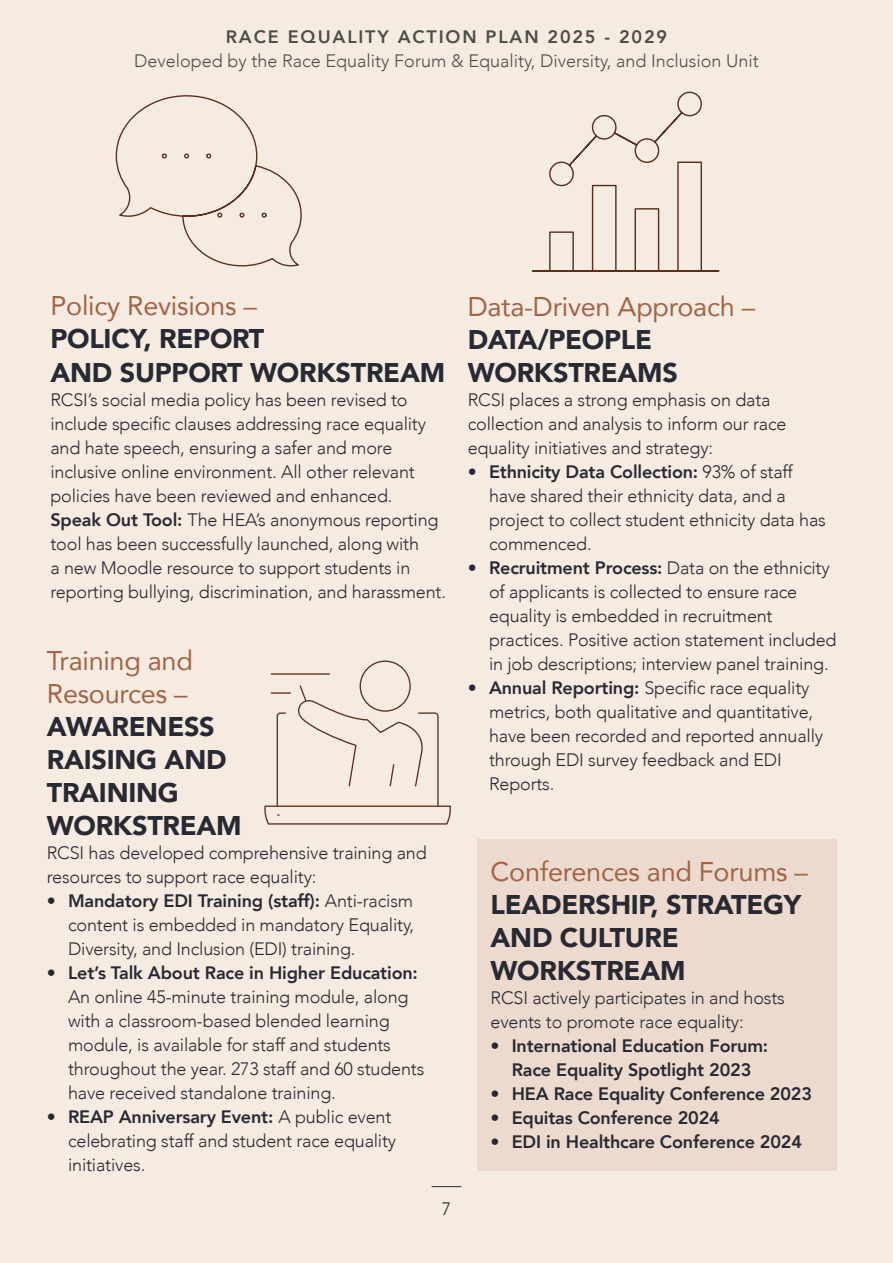
<style>
.page{position:relative;width:893px;height:1263px;background:#f6ebe1}
.page>*{position:absolute;margin:0;border:0;box-sizing:border-box;transform-origin:0 0}
.t1{font:900 27px/33px "Avenir";letter-spacing:-.01em;color:#282932}
.t2{font:27px/33px "Avenir";letter-spacing:-.01em;color:#a36446}
.t3{font:300 18px/24px "Avenir";letter-spacing:-.01em;color:#282932}
.t4{font:800 18px/24px "Avenir";letter-spacing:-.01em;color:#282932;text-align:center}
.t5{font:300 18px "Avenir";color:#4c4e4a}
.t6{font:800 18px "Avenir";letter-spacing:.1em;color:#4c4e4a}
.s1{font-weight:800}
.s2{font-weight:300}
</style>
<div class="page">
<svg style="left:432px;top:1186px;width:29px;height:1px"></svg>
<div style="left:477px;top:839px;width:360px;height:332px;background:#ebdacd"></div>
<svg style="left:531px;top:91px;width:189px;height:181px"></svg>
<svg style="left:264px;top:660px;width:187px;height:165px"></svg>
<svg style="left:115px;top:95px;width:187px;height:172px"></svg>
<p class="t6" style="left:226px;top:23px;width:443px">RACE EQUALITY ACTION PLAN 2025 - 2029</p>
<p class="t5" style="left:134px;top:50px;width:626px">Developed by the Race Equality Forum &amp; Equality, Diversity, and Inclusion Unit</p>
<p class="t2" style="left:50px;top:289px;width:208px">Policy Revisions –</p>
<p class="t1" style="left:50px;top:322px;width:215px">POLICY, REPORT</p>
<p class="t1" style="left:50px;top:355px;width:396px">AND SUPPORT WORKSTREAM</p>
<p class="t3" style="left:50px;top:387px;width:377px">RCSI’s social media policy has been revised to include specific clauses addressing race equality and hate speech, ensuring a safer and more inclusive online environment. All other relevant policies have been reviewed and enhanced.</p>
<p class="t3" style="left:50px;top:507px;width:397px"><span class="s1">Speak Out Tool:</span> The HEA’s anonymous reporting tool has been successfully launched, along with<br>a new Moodle resource to support students in reporting bullying, discrimination, and harassment.</p>
<p class="t2" style="left:47px;top:643px;width:148px">Training and<br>Resources –</p>
<p class="t1" style="left:47px;top:709px;width:181px">AWARENESS<br>RAISING AND<br>TRAINING</p>
<p class="t1" style="left:47px;top:808px;width:197px">WORKSTREAM</p>
<p class="t3" style="left:47px;top:841px;width:381px">RCSI has developed comprehensive training and resources to support race equality:</p>
<p class="t3" style="left:68px;top:889px;width:348px;text-align:justify;text-indent:-21px">• <span class="s1">Mandatory EDI Training (staff):</span> Anti-racism content is embedded in mandatory Equality, Diversity, and Inclusion (EDI) training.</p>
<p class="t3" style="left:68px;top:961px;width:358px;text-indent:-21px">• <span class="s1">Let’s Talk About Race in Higher Education:<br></span>An online 45-minute training module, along with a classroom-based blended learning module, is available for staff and students throughout the year. 273 staff and 60 students have received standalone training.</p>
<p class="t3" style="left:68px;top:1105px;width:330px;text-indent:-21px">• <span class="s1">REAP Anniversary Event:</span> A public event celebrating staff and student race equality initiatives.</p>
<p class="t3" style="left:442px;top:1197px;width:11px">7</p>
<p class="t2" style="left:468px;top:289px;width:289px">Data-Driven Approach –</p>
<p class="t1" style="left:468px;top:322px;width:212px">DATA/PEOPLE<br>WORKSTREAMS</p>
<p class="t3" style="left:468px;top:387px;width:320px">RCSI places a strong emphasis on data collection and analysis to inform our race equality initiatives and strategy:</p>
<p class="t3" style="left:489px;top:459px;width:338px;text-indent:-21px">• <span class="s1">Ethnicity Data Collection:</span> 93% of staff have shared their ethnicity data, and a project to collect student ethnicity data has commenced.</p>
<p class="t3" style="left:489px;top:555px;width:349px;text-indent:-21px">• <span class="s1">Recruitment Process:</span> Data on the ethnicity of applicants is collected to ensure race equality is embedded in recruitment practices. Positive action statement included in job descriptions; interview panel training.</p>
<p class="t3" style="left:489px;top:675px;width:336px;text-indent:-21px">• <span class="s1">Annual Reporting:</span> Specific race equality metrics, both qualitative and quantitative, have been recorded and reported annually through EDI survey feedback and EDI Reports.</p>
<p class="t2" style="left:490px;top:854px;width:319px">Conferences and Forums –</p>
<p class="t1" style="left:490px;top:887px;width:312px">LEADERSHIP, STRATEGY<br>AND CULTURE<br>WORKSTREAM</p>
<p class="t3" style="left:490px;top:985px;width:296px">RCSI actively participates in and hosts events to promote race equality:</p>
<p class="t4" style="left:490px;top:1033px;width:279px"><span class="s2">•</span> International Education Forum:<br>Race Equality Spotlight 2023</p>
<p class="t4" style="left:490px;top:1081px;width:323px"><span class="s2">•</span> HEA Race Equality Conference 2023</p>
<p class="t4" style="left:490px;top:1105px;width:231px"><span class="s2">•</span> Equitas Conference 2024</p>
<p class="t4" style="left:490px;top:1129px;width:313px"><span class="s2">•</span> EDI in Healthcare Conference 2024</p>
</div>
